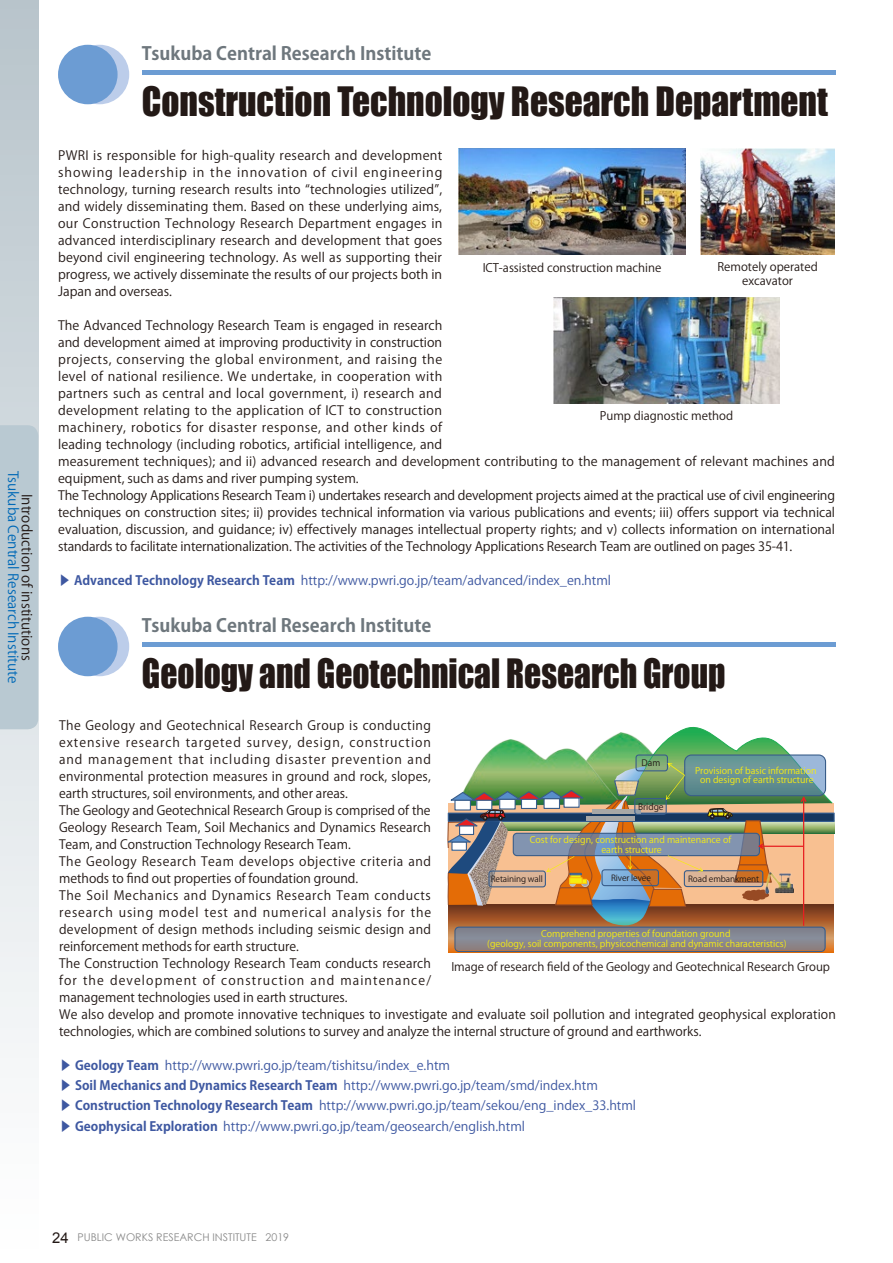
<style>
.page{position:relative;width:893px;height:1263px;background:#fff}
.page>*{position:absolute;margin:0;border:0;box-sizing:border-box;transform-origin:0 0}
.t1{font:37.2px "Impact";color:#231916;scale:.95 1}
.t2{font:37.2px "Impact";color:#231916;scale:.9 1}
.t3{font:700 18px "Koz Go Pro";color:#6e777d}
.t4{font:13.8px "Koz Go Pro";color:#0069b7}
.t5{font:13.8px "Koz Go Pro";letter-spacing:.005em;color:#231916}
.t6{font:12.75px/17px "Koz Go Pro";letter-spacing:.01em;color:#231916}
.t7{font:12.75px/20.2px "Koz Go Pro";color:#3e58a1}
.t8{font:11.7px/14.9px "Koz Go Pro";color:#231916;text-align:center}
.t9{font:10.65px "Century Gothic";color:#898989}
.t10{font:9.15px/9.9px "Koz Go Pro";color:#f7ed10;text-align:center}
.t11{font:8.85px "Koz Go Pro";color:#231916}
.t12{font:8.4px "Koz Go Pro";letter-spacing:-.01em;color:#231916}
.s1{font-family:"Shin Go Pro";font-weight:500}
.s2{font-weight:700}
.s3{font-family:"Arial";font-size:14.85px;color:#231916}
</style>
<div class="page">
<svg style="left:0;top:0;width:38px;height:1058px;background:#d4dce0"></svg>
<div style="left:454px;top:926px;width:372px;height:26px;border:1px solid #395d8a;border-radius:4px"></div>
<img style="left:447px;top:726px;width:386px;height:224px">
<div style="left:142px;top:70px;width:693px;height:5px;background:#6c9cd3"></div>
<hr style="left:142px;top:642px;width:693px;height:4px;background:#6c9cd3">
<div style="left:70px;top:45px;width:59px;height:59px;background:#bccdea;border-radius:50%"></div>
<div style="left:58px;top:45px;width:60px;height:59px;background:#6c9cd3;border-radius:50%"></div>
<div style="left:70px;top:617px;width:59px;height:59px;background:#bccdea;border-radius:50%"></div>
<div style="left:58px;top:617px;width:60px;height:59px;background:#6c9cd3;border-radius:50%"></div>
<img style="left:459px;top:149px;width:226px;height:106px">
<img style="left:700px;top:149px;width:135px;height:106px">
<img style="left:553px;top:297px;width:227px;height:106px">
<div style="left:0;top:425px;width:38px;height:304px;background:#b9c9d2"></div>
<p class="t4" style="left:22px;top:471px;width:214px;rotate:90deg">Tsukuba Central Research Institute</p>
<p class="t5" style="left:36px;top:494px;width:168px;rotate:90deg">Introduction of institutions</p>
<h2 class="t3" style="left:142px;top:41px;width:291px">Tsukuba Central Research Institute</h2>
<h1 class="t1" style="left:142px;top:73px;width:723px">Construction Technology Research Department</h1>
<p class="t6" style="left:58px;top:147px;width:386px;text-align:justify">PWRI is responsible for high-quality research and development showing leadership in the innovation of civil engineering technology, turning research results into “technologies utilized”, and widely disseminating them. Based on these underlying aims, our Construction Technology Research Department engages in advanced interdisciplinary research and development that goes beyond civil engineering technology. As well as supporting their progress, we actively disseminate the results of our projects both in Japan and overseas.</p>
<p class="t6" style="left:58px;top:317px;width:778px">The Advanced Technology Research Team is engaged in research<br>and development aimed at improving productivity in construction<br>projects, conserving the global environment, and raising the<br>level of national resilience. We undertake, in cooperation with<br>partners such as central and local government, i) research and<br>development relating to the application of ICT to construction<br>machinery, robotics for disaster response, and other kinds of<br>leading technology (including robotics, artificial intelligence, and<br>measurement techniques); and ii) advanced research and development contributing to the management of relevant machines and equipment, such as dams and river pumping system.<br>The Technology Applications Research Team i) undertakes research and development projects aimed at the practical use of civil engineering techniques on construction sites; ii) provides technical information via various publications and events; iii) offers support via technical evaluation, discussion, and guidance; iv) effectively manages intellectual property rights; and v) collects information on international standards to facilitate internationalization. The activities of the Technology Applications Research Team are outlined on pages 35-41.</p>
<p class="t7" style="left:58px;top:571px;width:554px"><span class="s1">▶</span> <span class="s2">Advanced Technology Research Team</span> http://www.pwri.go.jp/team/advanced/index_en.html</p>
<p class="t8" style="left:717px;top:259px;width:102px">Remotely operated excavator</p>
<p class="t8" style="left:483px;top:260px;width:180px">ICT-assisted construction machine</p>
<p class="t8" style="left:600px;top:409px;width:135px">Pump diagnostic method</p>
<h2 class="t3" style="left:142px;top:613px;width:291px">Tsukuba Central Research Institute</h2>
<h1 class="t2" style="left:142px;top:645px;width:650px">Geology and Geotechnical Research Group</h1>
<p class="t6" style="left:59px;top:717px;width:778px">The Geology and Geotechnical Research Group is conducting<br>extensive research targeted survey, design, construction<br>and management that including disaster prevention and<br>environmental protection measures in ground and rock, slopes,<br>earth structures, soil environments, and other areas.<br>The Geology and Geotechnical Research Group is comprised of the<br>Geology Research Team, Soil Mechanics and Dynamics Research<br>Team, and Construction Technology Research Team.<br>The Geology Research Team develops objective criteria and<br>methods to find out properties of foundation ground.<br>The Soil Mechanics and Dynamics Research Team conducts<br>research using model test and numerical analysis for the<br>development of design methods including seismic design and<br>reinforcement methods for earth structure.<br>The Construction Technology Research Team conducts research<br>for the development of construction and maintenance/<br>management technologies used in earth structures.<br>We also develop and promote innovative techniques to investigate and evaluate soil pollution and integrated geophysical exploration technologies, which are combined solutions to survey and analyze the internal structure of ground and earthworks.</p>
<p class="t7" style="left:59px;top:1056px;width:578px"><span class="s1">▶</span> <span class="s2">Geology Team</span> http://www.pwri.go.jp/team/tishitsu/index_e.htm<br><span class="s1">▶</span> <span class="s2">Soil Mechanics and Dynamics Research Team</span> http://www.pwri.go.jp/team/smd/index.htm<br><span class="s1">▶</span> <span class="s2">Construction Technology Research Team</span> http://www.pwri.go.jp/team/sekou/eng_index_33.html <span class="s1">▶</span> <span class="s2">Geophysical Exploration</span> http://www.pwri.go.jp/team/geosearch/english.html</p>
<p class="t11" style="left:641px;top:757px;width:20px">Dam</p>
<p class="t11" style="left:638px;top:801px;width:27px">Bridge</p>
<p class="t10" style="left:695px;top:765px;width:123px">Provision of basic information on design of earth structure</p>
<p class="t10" style="left:530px;top:835px;width:203px">Cost for design, construction and maintenance of earth structure</p>
<p class="t12" style="left:491px;top:874px;width:54px">Retaining wall</p>
<p class="t12" style="left:611px;top:873px;width:41px">River levee</p>
<p class="t12" style="left:688px;top:874px;width:72px">Road embankment</p>
<p class="t10" style="left:487px;top:929px;width:301px">Comprehend properties of foundation ground<br>(geology, soil components, physicochemical and dynamic characteristics)</p>
<p class="t8" style="left:451px;top:960px;width:380px">Image of research field of the Geology and Geotechnical Research Group</p>
<p class="t9" style="left:52px;top:1231px;width:239px"><span class="s3">24</span> PUBLIC WORKS RESEARCH INSTITUTE 2019</p>
</div>
